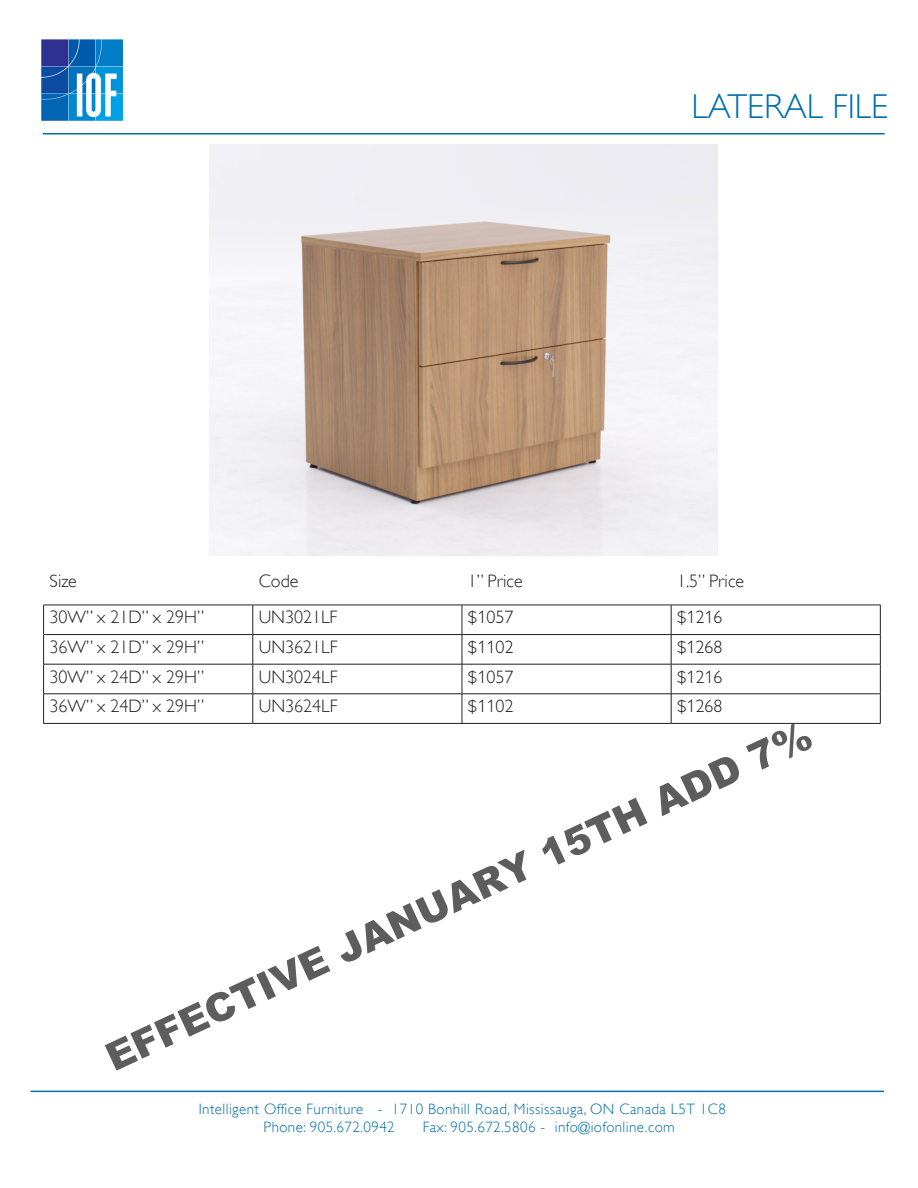
<style>
.page{position:relative;width:918px;height:1188px;background:#fff}
.page>*{position:absolute;margin:0;border:0;box-sizing:border-box;transform-origin:0 0}
.t1{font:900 39px "Arial";color:rgb(64 64 64/.85)}
.t2{font:300 34.5px "Gill Sans";color:#006eab}
.t3{font:300 18px "Gill Sans";color:#231f20}
.t4{font:300 18px "Gill Sans Nova";color:#231f20}
.t5{font:300 15px "Gill Sans";letter-spacing:.03em;color:#006eab}
.s1{font-family:"Gill Sans"}
</style>
<div class="page">
<img style="left:42px;top:40px;width:81px;height:81px">
<hr style="left:43px;top:133px;width:842px;height:1px;background:#006eab">
<img style="left:210px;top:145px;width:508px;height:410px">
<hr style="left:43px;top:605px;width:210px;height:1px;background:#231f20">
<hr style="left:253px;top:605px;width:209px;height:1px;background:#231f20">
<hr style="left:462px;top:605px;width:209px;height:1px;background:#231f20">
<hr style="left:671px;top:605px;width:210px;height:1px;background:#231f20">
<hr style="left:43px;top:634px;width:210px;height:1px;background:#231f20">
<svg style="left:43px;top:605px;width:1px;height:59px"></svg>
<hr style="left:253px;top:634px;width:209px;height:1px;background:#231f20">
<svg style="left:253px;top:605px;width:1px;height:59px"></svg>
<hr style="left:462px;top:634px;width:209px;height:1px;background:#231f20">
<svg style="left:462px;top:605px;width:1px;height:59px"></svg>
<hr style="left:671px;top:634px;width:210px;height:1px;background:#231f20">
<svg style="left:671px;top:605px;width:1px;height:59px"></svg>
<svg style="left:880px;top:605px;width:1px;height:59px"></svg>
<hr style="left:43px;top:664px;width:210px;height:1px;background:#231f20">
<hr style="left:43px;top:664px;width:1px;height:30px;background:#231f20">
<hr style="left:253px;top:664px;width:209px;height:1px;background:#231f20">
<hr style="left:253px;top:664px;width:1px;height:30px;background:#231f20">
<hr style="left:462px;top:664px;width:209px;height:1px;background:#231f20">
<hr style="left:462px;top:664px;width:1px;height:30px;background:#231f20">
<hr style="left:671px;top:664px;width:210px;height:1px;background:#231f20">
<hr style="left:671px;top:664px;width:1px;height:30px;background:#231f20">
<hr style="left:880px;top:664px;width:1px;height:30px;background:#231f20">
<hr style="left:43px;top:694px;width:210px;height:1px;background:#231f20">
<svg style="left:43px;top:694px;width:1px;height:29px"></svg>
<hr style="left:253px;top:694px;width:209px;height:1px;background:#231f20">
<svg style="left:253px;top:694px;width:1px;height:29px"></svg>
<hr style="left:462px;top:694px;width:209px;height:1px;background:#231f20">
<svg style="left:462px;top:694px;width:1px;height:29px"></svg>
<hr style="left:671px;top:694px;width:210px;height:1px;background:#231f20">
<svg style="left:671px;top:694px;width:1px;height:29px"></svg>
<svg style="left:880px;top:694px;width:1px;height:29px"></svg>
<hr style="left:43px;top:723px;width:210px;height:1px;background:#231f20">
<hr style="left:253px;top:723px;width:209px;height:1px;background:#231f20">
<hr style="left:462px;top:723px;width:209px;height:1px;background:#231f20">
<hr style="left:671px;top:723px;width:210px;height:1px;background:#231f20">
<hr style="left:31px;top:1091px;width:853px;height:1px;background:#006eab">
<p class="t2" style="left:692px;top:86px;width:198px">LATERAL FILE</p>
<p class="t3" style="left:50px;top:571px;width:29px">Size</p>
<p class="t3" style="left:259px;top:571px;width:41px">Code</p>
<p class="t3" style="left:468px;top:571px;width:56px">1” Price</p>
<p class="t3" style="left:677px;top:571px;width:68px">1.5” Price</p>
<p class="t3" style="left:50px;top:607px;width:156px">30W” x 21D” x 29H”</p>
<p class="t3" style="left:259px;top:607px;width:80px">UN3021LF</p>
<p class="t4" style="left:468px;top:606px;width:47px"><span class="s1">$</span>1057</p>
<p class="t4" style="left:677px;top:606px;width:47px"><span class="s1">$</span>1216</p>
<p class="t3" style="left:50px;top:636px;width:156px">36W” x 21D” x 29H”</p>
<p class="t3" style="left:259px;top:636px;width:80px">UN3621LF</p>
<p class="t4" style="left:468px;top:636px;width:47px"><span class="s1">$</span>1102</p>
<p class="t4" style="left:677px;top:636px;width:47px"><span class="s1">$</span>1268</p>
<p class="t3" style="left:50px;top:666px;width:156px">30W” x 24D” x 29H”</p>
<p class="t3" style="left:259px;top:666px;width:80px">UN3024LF</p>
<p class="t4" style="left:468px;top:666px;width:47px"><span class="s1">$</span>1057</p>
<p class="t4" style="left:677px;top:666px;width:47px"><span class="s1">$</span>1216</p>
<p class="t3" style="left:50px;top:696px;width:156px">36W” x 24D” x 29H”</p>
<p class="t3" style="left:259px;top:696px;width:80px">UN3624LF</p>
<p class="t4" style="left:468px;top:695px;width:47px"><span class="s1">$</span>1102</p>
<p class="t4" style="left:677px;top:695px;width:47px"><span class="s1">$</span>1268</p>
<h1 class="t1" style="left:96px;top:1034px;width:775px;rotate:-25deg">EFFECTIVE JANUARY 15TH ADD 7%</h1>
<p class="t5" style="left:199px;top:1100px;width:529px">Intelligent Office Furniture - 1710 Bonhill Road, Mississauga, ON Canada L5T 1C8</p>
<p class="t5" style="left:264px;top:1118px;width:133px">Phone: 905.672.0942</p>
<p class="t5" style="left:423px;top:1118px;width:254px">Fax: 905.672.5806 - info@iofonline.com</p>
</div>
